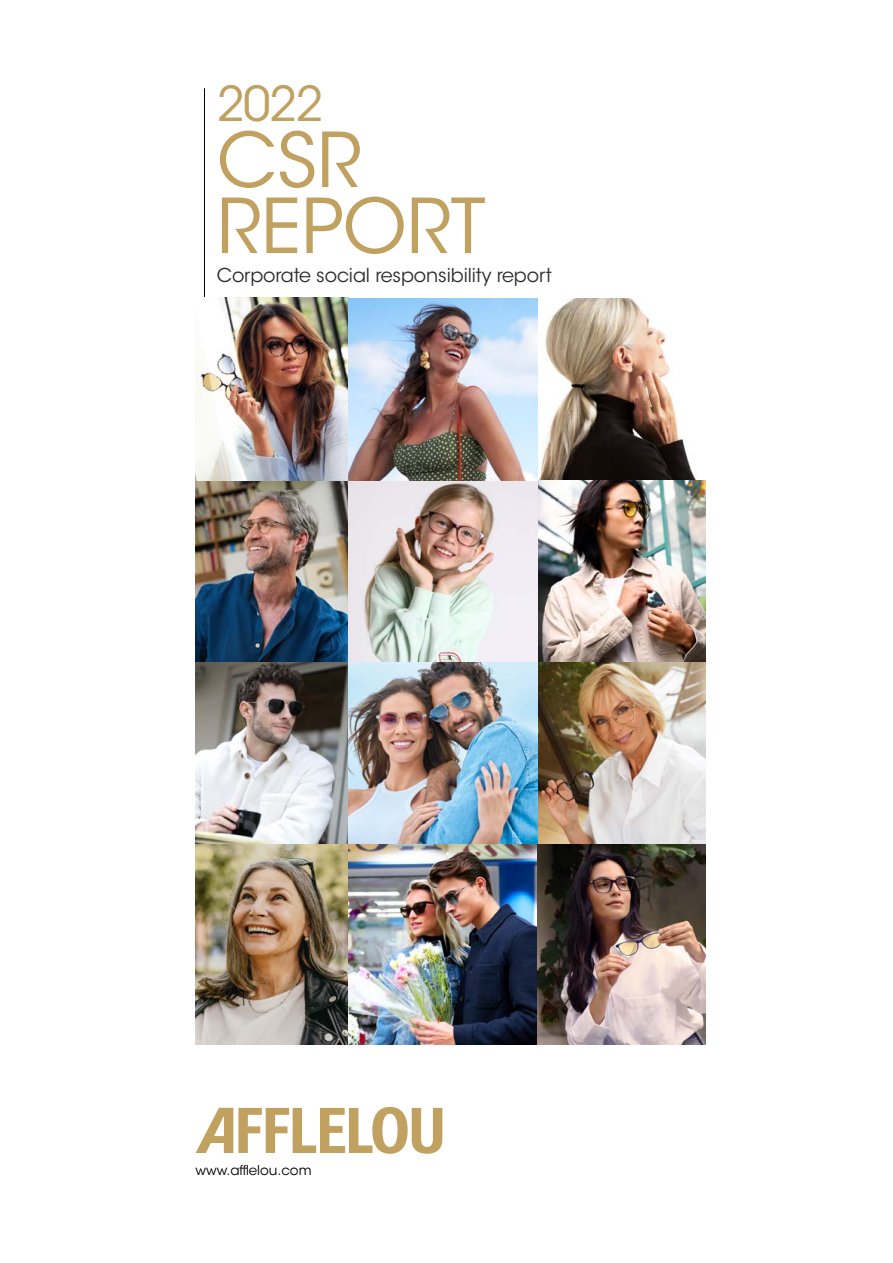
<style>
.page{position:relative;width:893px;height:1263px;background:#fff}
.page>*{position:absolute;margin:0;border:0;box-sizing:border-box;transform-origin:0 0}
.t1{font:75px/66px "ITC Avant Garde Std";color:#c1a15f}
.t2{font:48px "ITC Avant Garde Std";color:#c1a15f}
.t3{font:19.05px "ITC Avant Garde Std";letter-spacing:-.005em;color:#2d2d2c}
.t4{font:13.5px "ITC Avant Garde Std";color:#000}
</style>
<div class="page">
<hr style="left:204px;top:88px;width:1px;height:301px;background:#000">
<svg style="left:196px;top:1107px;width:246px;height:47px"></svg>
<img style="left:538px;top:298px;width:168px;height:364px">
<img style="left:196px;top:297px;width:152px;height:365px">
<img style="left:196px;top:662px;width:152px;height:382px">
<img style="left:538px;top:662px;width:168px;height:382px">
<img style="left:348px;top:298px;width:190px;height:746px">
<h2 class="t2" style="left:217px;top:75px;width:108px">2022</h2>
<h1 class="t1" style="left:217px;top:128px;width:270px">CSR<br>REPORT</h1>
<p class="t3" style="left:217px;top:264px;width:336px">Corporate social responsibility report</p>
<p class="t4" style="left:196px;top:1162px;width:118px">www.afflelou.com</p>
</div>
